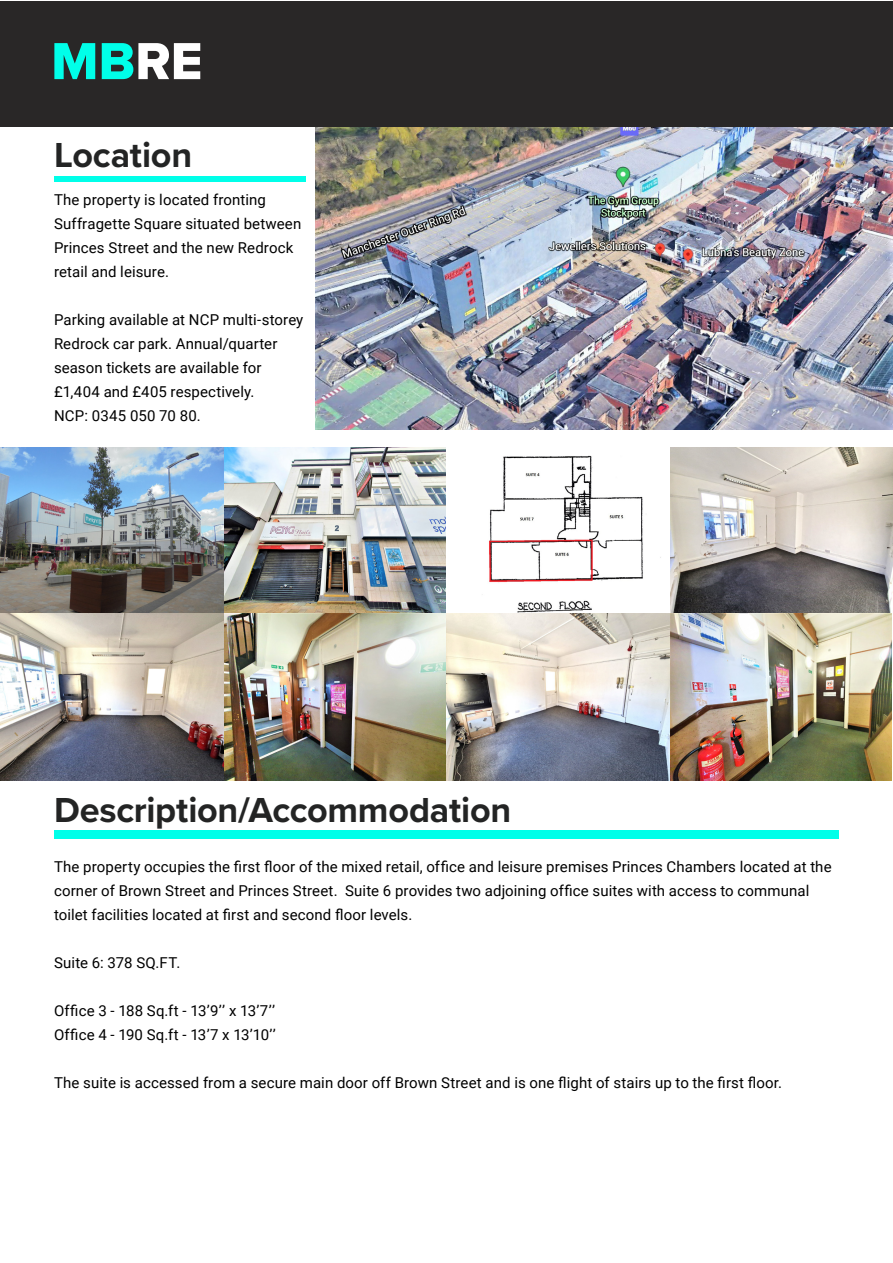
<style>
.page{position:relative;width:893px;height:1263px;background:#fff}
.page>*{position:absolute;margin:0;border:0;box-sizing:border-box;transform-origin:0 0}
.t1{font:54px "Proxima Nova Extrabld";color:#00ffe9}
.Header_2{font:700 36px "Proxima Nova";letter-spacing:-.005em;color:#232424}
.Body_Copy{font:15px/24px "Roboto";letter-spacing:.005em;color:#000}
.s1{color:#fff}
</style>
<div class="page">
<img style="left:316px;top:126px;width:577px;height:304px">
<div style="left:0;top:1px;width:893px;height:125px;background:#292727"></div>
<div style="left:54px;top:831px;width:785px;height:8px;background:#00ffe9"></div>
<div style="left:54px;top:176px;width:251px;height:6px;background:#00ffe9"></div>
<img style="left:0;top:447px;width:893px;height:333px">
<p class="t1" style="left:51px;top:21px;width:153px">MB<span class="s1">RE</span></p>
<p class="Header_2" style="left:54px;top:128px;width:140px">Location</p>
<p class="Body_Copy" style="left:54px;top:187px;width:249px">The property is located fronting<br>Suffragette Square situated between<br>Princes Street and the new Redrock retail and leisure.</p>
<p class="Body_Copy" style="left:54px;top:307px;width:251px">Parking available at NCP multi-storey Redrock car park. Annual/quarter season tickets are available for £1,404 and £405 respectively.</p>
<p class="Body_Copy" style="left:54px;top:403px;width:148px">NCP: 0345 050 70 80.</p>
<p class="Header_2" style="left:54px;top:783px;width:459px">Description/Accommodation</p>
<p class="Body_Copy" style="left:54px;top:854px;width:779px">The property occupies the first floor of the mixed retail, office and leisure premises Princes Chambers located at the corner of Brown Street and Princes Street. Suite 6 provides two adjoining office suites with access to communal toilet facilities located at first and second floor levels.</p>
<p class="Body_Copy" style="left:54px;top:950px;width:128px">Suite 6: 378 SQ.FT.</p>
<p class="Body_Copy" style="left:54px;top:998px;width:223px">Office 3 - 188 Sq.ft - 13’9’’ x 13’7’’</p>
<p class="Body_Copy" style="left:54px;top:1022px;width:223px">Office 4 - 190 Sq.ft - 13’7 x 13’10’’</p>
<p class="Body_Copy" style="left:54px;top:1070px;width:730px">The suite is accessed from a secure main door off Brown Street and is one flight of stairs up to the first floor.</p>
</div>
